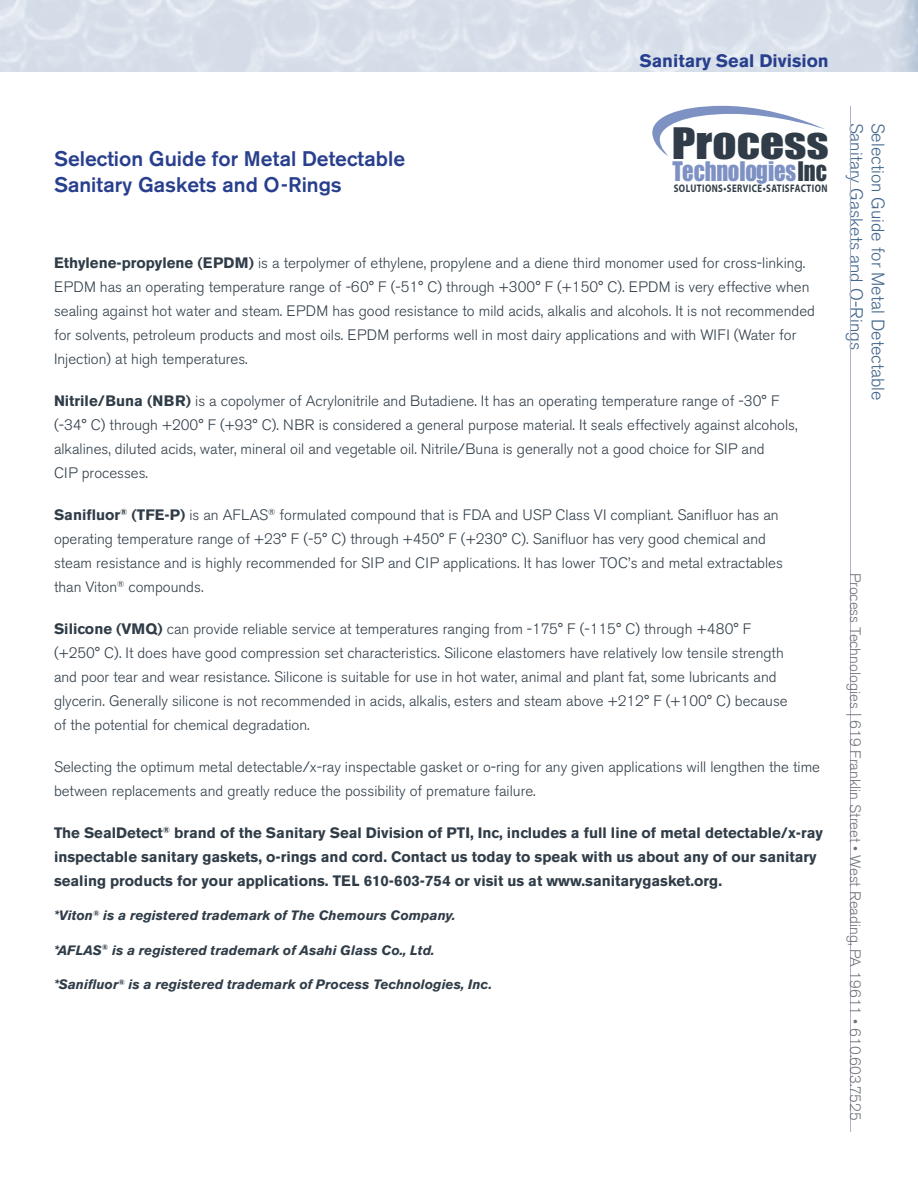
<style>
.page{position:relative;width:918px;height:1188px;background:#fff}
.page>*{position:absolute;margin:0;border:0;box-sizing:border-box;transform-origin:0 0}
.t1{font:40.05px "Impact";color:#303d48;scale:1.18 1}
.t2{font:24.9px "Impact";color:#7d91c3;scale:.91 1}
.t3{font:500 21px/25.5px "Akzidenz Grotesk BE";color:#283f8e}
.t4{font:300 18px "Akzidenz Grotesk BE";color:#44678d}
.t5{font:700 18px "Akzidenz Grotesk BE";color:#283f8e}
.Body{font:300 15px/24px "Akzidenz Grotesk BE";color:#303d48}
.Official_copy{font:700 15px/24px "Akzidenz Grotesk BE";color:#303d48}
.t6{font:300 15px "Akzidenz Grotesk BE";color:#71737b}
.Body-2{font:italic 700 13.5px "Akzidenz Grotesk BE";color:#303d48}
.t7{font:700 10.95px "Myriad Pro";letter-spacing:.05em;color:#303d48;scale:.8 1}
.s1{color:#303d48}
.s2{font-weight:700}
</style>
<div class="page">
<hr style="left:850px;top:106px;width:1px;height:1026px;background:#abb2c5">
<svg style="left:652px;top:106px;width:173px;height:51px"></svg>
<p class="t5" style="left:639px;top:50px;width:191px">Sanitary Seal Division</p>
<h3 class="t3" style="left:54px;top:146px;width:353px">Selection Guide for Metal Detectable<br>Sanitary Gaskets and O-Rings</h3>
<h1 class="t1" style="left:672px;top:112px;width:135px">Process</h1>
<h2 class="t2" style="left:673px;top:151px;width:171px">Technologies<span class="s1">Inc</span></h2>
<p class="t7" style="left:674px;top:182px;width:194px">SOLUTIONS•SERVICE•SATISFACTION</p>
<p class="Body" style="left:54px;top:251px;width:763px"><span class="s2">Ethylene-propylene (EPDM)</span> is a terpolymer of ethylene, propylene and a diene third monomer used for cross-linking.<br>EPDM has an operating temperature range of -60° F (-51° C) through +300° F (+150° C). EPDM is very effective when sealing against hot water and steam. EPDM has good resistance to mild acids, alkalis and alcohols. It is not recommended for solvents, petroleum products and most oils. EPDM performs well in most dairy applications and with WIFI (Water for Injection) at high temperatures.</p>
<p class="Body" style="left:54px;top:389px;width:745px"><span class="s2">Nitrile/Buna (NBR)</span> is a copolymer of Acrylonitrile and Butadiene. It has an operating temperature range of -30° F (-34° C) through +200° F (+93° C). NBR is considered a general purpose material. It seals effectively against alcohols, alkalines, diluted acids, water, mineral oil and vegetable oil. Nitrile/Buna is generally not a good choice for SIP and<br>CIP processes.</p>
<p class="Body" style="left:54px;top:503px;width:730px"><span class="s2">Sanifluor</span><sup>®</sup> <span class="s2">(TFE-P)</span> is an AFLAS<sup>®</sup> formulated compound that is FDA and USP Class VI compliant. Sanifluor has an operating temperature range of +23° F (-5° C) through +450° F (+230° C). Sanifluor has very good chemical and steam resistance and is highly recommended for SIP and CIP applications. It has lower TOC’s and metal extractables than Viton<sup>®</sup> compounds.</p>
<p class="Body" style="left:54px;top:617px;width:735px"><span class="s2">Silicone (VMQ)</span> can provide reliable service at temperatures ranging from -175° F (-115° C) through +480° F (+250° C). It does have good compression set characteristics. Silicone elastomers have relatively low tensile strength and poor tear and wear resistance. Silicone is suitable for use in hot water, animal and plant fat, some lubricants and glycerin. Generally silicone is not recommended in acids, alkalis, esters and steam above +212° F (+100° C) because of the potential for chemical degradation.</p>
<p class="Body" style="left:54px;top:755px;width:768px">Selecting the optimum metal detectable/x-ray inspectable gasket or o-ring for any given applications will lengthen the time between replacements and greatly reduce the possibility of premature failure.</p>
<p class="Official_copy" style="left:54px;top:821px;width:771px">The SealDetect<sup>®</sup> brand of the Sanitary Seal Division of PTI, Inc, includes a full line of metal detectable/x-ray inspectable sanitary gaskets, o-rings and cord. Contact us today to speak with us about any of our sanitary sealing products for your applications. TEL 610-603-754 or visit us at www.sanitarygasket.org.</p>
<p class="Body-2" style="left:54px;top:908px;width:403px">*Viton<sup>®</sup> is a registered trademark of The Chemours Company.</p>
<p class="Body-2" style="left:54px;top:942px;width:382px">*AFLAS<sup>®</sup> is a registered trademark of Asahi Glass Co., Ltd.</p>
<p class="Body-2" style="left:54px;top:977px;width:440px">*Sanifluor<sup>®</sup> is a registered trademark of Process Technologies, Inc.</p>
<p class="t4" style="left:866px;top:123px;width:229px;rotate:90deg">Sanitary Gaskets and O-Rings</p>
<p class="t4" style="left:888px;top:123px;width:279px;rotate:90deg">Selection Guide for Metal Detectable</p>
<p class="t6" style="left:864px;top:573px;width:549px;rotate:90deg">Process Technologies | 619 Franklin Street • West Reading, PA 19611 • 610.603.7525</p>
</div>
